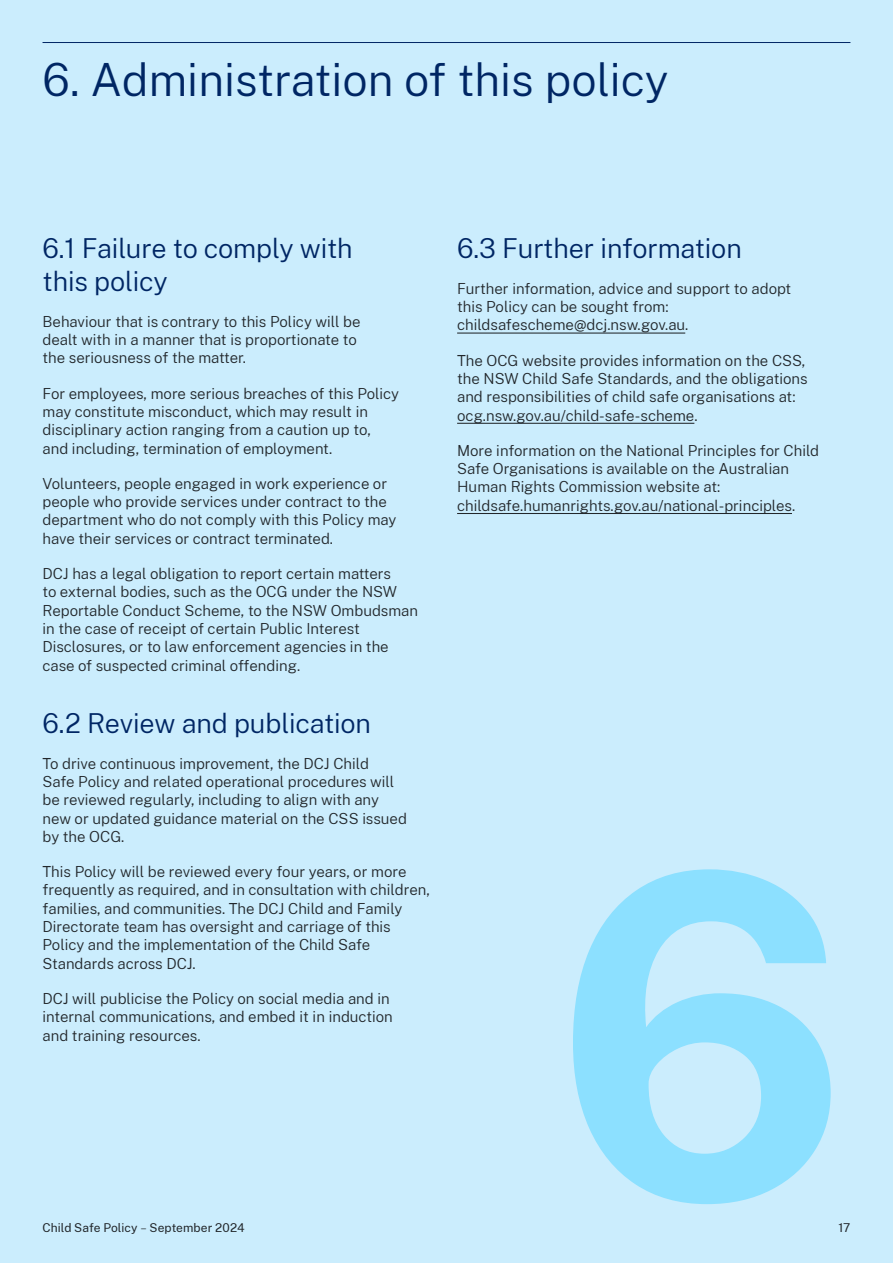
<style>
.page{position:relative;width:893px;height:1263px;background:#cbedfd}
.page>*{position:absolute;margin:0;border:0;box-sizing:border-box;transform-origin:0 0}
.t1{font:700 450px "Public Sans";color:#8ce0ff}
.Heading_1__H1{font:300 45px "Public Sans";color:#002664}
.Heading_2__H2{font:300 27px/33px "Public Sans";letter-spacing:-.005em;color:#002664}
.Body{font:300 15px/18.3px "Public Sans";color:#22272b}
.t2{font:12px "Public Sans";letter-spacing:.005em;color:#22272b}
.s1{font-weight:200}
</style>
<div class="page">
<hr style="left:457px;top:332px;width:228px;height:2px;background:#22272b">
<hr style="left:457px;top:423px;width:237px;height:1px;background:#22272b">
<hr style="left:457px;top:513px;width:335px;height:1px;background:#22272b">
<hr style="left:43px;top:42px;width:807px;height:1px;background:#002664">
<h1 class="Heading_1__H1" style="left:43px;top:49px;width:628px">6. Administration of this policy</h1>
<h2 class="Heading_2__H2" style="left:43px;top:231px;width:312px">6.1 Failure to comply with this policy</h2>
<p class="Body" style="left:43px;top:311px;width:320px">Behaviour that is contrary to this Policy will be dealt with in a manner that is proportionate to the seriousness of the matter.</p>
<p class="Body" style="left:43px;top:383px;width:358px">For employees, more serious breaches of this Policy may constitute misconduct, which may result in disciplinary action ranging from a caution up to, and including, termination of employment.</p>
<p class="Body" style="left:43px;top:474px;width:355px">Volunteers, people engaged in work experience or people who provide services under contract to the department who do not comply with this Policy may have their services or contract terminated.</p>
<p class="Body" style="left:43px;top:564px;width:377px">DCJ has a legal obligation to report certain matters<br>to external bodies, such as the OCG under the NSW Reportable Conduct Scheme, to the NSW Ombudsman in the case of receipt of certain Public Interest Disclosures, or to law enforcement agencies in the case of suspected criminal offending.</p>
<h2 class="Heading_2__H2" style="left:43px;top:706px;width:330px">6.2 Review and publication</h2>
<p class="Body" style="left:43px;top:753px;width:366px">To drive continuous improvement, the DCJ Child<br>Safe Policy and related operational procedures will be reviewed regularly, including to align with any new or updated guidance material on the CSS issued by the OCG.</p>
<p class="Body" style="left:43px;top:862px;width:389px">This Policy will be reviewed every four years, or more frequently as required, and in consultation with children, families, and communities. The DCJ Child and Family Directorate team has oversight and carriage of this Policy and the implementation of the Child Safe Standards across DCJ.</p>
<p class="Body" style="left:43px;top:989px;width:352px">DCJ will publicise the Policy on social media and in internal communications, and embed it in induction and training resources.</p>
<p class="t2" style="left:43px;top:1219px;width:204px">Child Safe Policy <span class="s1">–</span> September 2024</p>
<h2 class="Heading_2__H2" style="left:457px;top:231px;width:286px">6.3 Further information</h2>
<p class="Body" style="left:457px;top:278px;width:336px">Further information, advice and support to adopt this Policy can be sought from: childsafescheme@dcj.nsw.gov.au.</p>
<p class="Body" style="left:457px;top:350px;width:352px">The OCG website provides information on the CSS, the NSW Child Safe Standards, and the obligations and responsibilities of child safe organisations at: ocg.nsw.gov.au/child-safe-scheme.</p>
<p class="Body" style="left:457px;top:441px;width:364px">More information on the National Principles for Child Safe Organisations is available on the Australian Human Rights Commission website at: childsafe.humanrights.gov.au/national-principles.</p>
<h1 class="t1" style="left:553px;top:704px;width:298px">6</h1>
<p class="t2" style="left:838px;top:1219px;width:13px">17</p>
</div>
